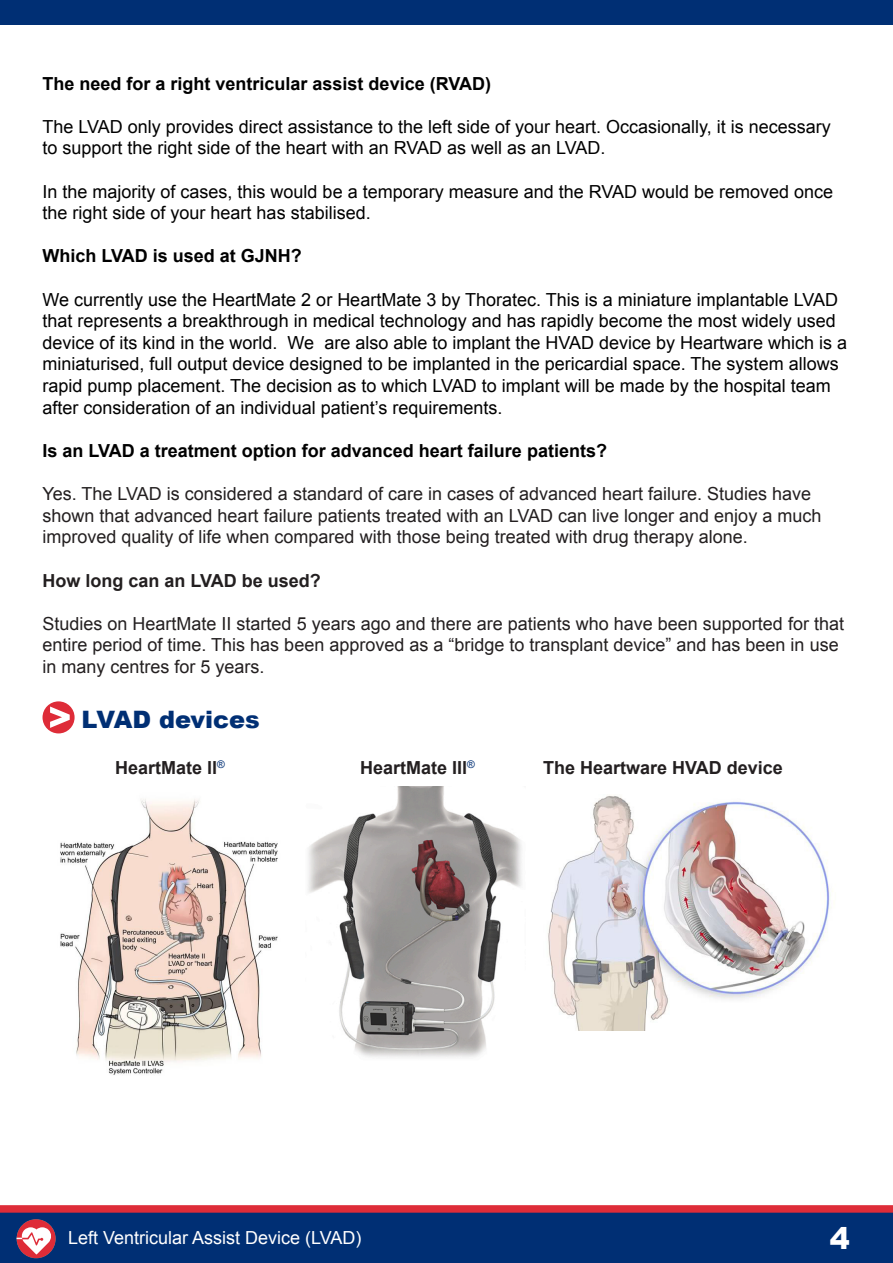
<style>
.page{position:relative;width:893px;height:1263px;background:#fff}
.page>*{position:absolute;margin:0;border:0;box-sizing:border-box;transform-origin:0 0}
.t1{font:900 30px "Arial";color:#fff}
.sub-title{font:900 24px "Arial";color:#002f74}
.t2{font:18px/21.6px "Arial";color:#000}
.t3{font:18px/21.6px "Arial";color:#231f20}
.t4{font:700 18px "Arial";color:#000}
.t5{font:700 18px "Arial";color:#231f20}
.t6{font:18px "Arial";color:#fff}
</style>
<div class="page">
<div style="left:0;top:1208px;width:893px;height:55px;background:#002f74"></div>
<div style="left:0;top:1205px;width:893px;height:8px;background:#de2c38"></div>
<div style="left:17px;top:1219px;width:39px;height:39px;background:#de2c38;border-radius:50%"></div>
<svg style="left:17px;top:1227px;width:35px;height:27px"></svg>
<div style="left:0;top:0;width:893px;height:25px;background:#002f74"></div>
<svg style="left:43px;top:701px;width:32px;height:32px"></svg>
<img style="left:60px;top:799px;width:218px;height:276px">
<img style="left:308px;top:786px;width:214px;height:272px">
<img style="left:548px;top:795px;width:283px;height:235px">
<p class="t4" style="left:43px;top:71px;width:450px">The need for a right ventricular assist device (RVAD)</p>
<p class="t2" style="left:43px;top:116px;width:790px">The LVAD only provides direct assistance to the left side of your heart. Occasionally, it is necessary to support the right side of the heart with an RVAD as well as an LVAD.</p>
<p class="t2" style="left:43px;top:181px;width:792px">In the majority of cases, this would be a temporary measure and the RVAD would be removed once the right side of your heart has stabilised.</p>
<p class="t4" style="left:43px;top:244px;width:261px">Which LVAD is used at GJNH?</p>
<p class="t2" style="left:43px;top:289px;width:806px">We currently use the HeartMate 2 or HeartMate 3 by Thoratec. This is a miniature implantable LVAD that represents a breakthrough in medical technology and has rapidly become the most widely used device of its kind in the world. We are also able to implant the HVAD device by Heartware which is a miniaturised, full output device designed to be implanted in the pericardial space. The system allows rapid pump placement. The decision as to which LVAD to implant will be made by the hospital team after consideration of an individual patient’s requirements.</p>
<p class="t4" style="left:43px;top:439px;width:566px">Is an LVAD a treatment option for advanced heart failure patients?</p>
<p class="t3" style="left:43px;top:483px;width:780px">Yes. The LVAD is considered a standard of care in cases of advanced heart failure. Studies have shown that advanced heart failure patients treated with an LVAD can live longer and enjoy a much improved quality of life when compared with those being treated with drug therapy alone.</p>
<p class="t5" style="left:43px;top:568px;width:280px">How long can an LVAD be used?</p>
<p class="t3" style="left:43px;top:613px;width:803px">Studies on HeartMate II started 5 years ago and there are patients who have been supported for that entire period of time. This has been approved as a “bridge to transplant device” and has been in use in many centres for 5 years.</p>
<p class="sub-title" style="left:82px;top:701px;width:180px">LVAD devices</p>
<p class="t5" style="left:115px;top:756px;width:111px">HeartMate ll<sup>®</sup></p>
<p class="t5" style="left:360px;top:756px;width:116px">HeartMate IIl<sup>®</sup></p>
<p class="t5" style="left:543px;top:756px;width:241px">The Heartware HVAD device</p>
<p class="t6" style="left:68px;top:1226px;width:295px">Left Ventricular Assist Device (LVAD)</p>
<h1 class="t1" style="left:830px;top:1216px;width:22px">4</h1>
</div>
